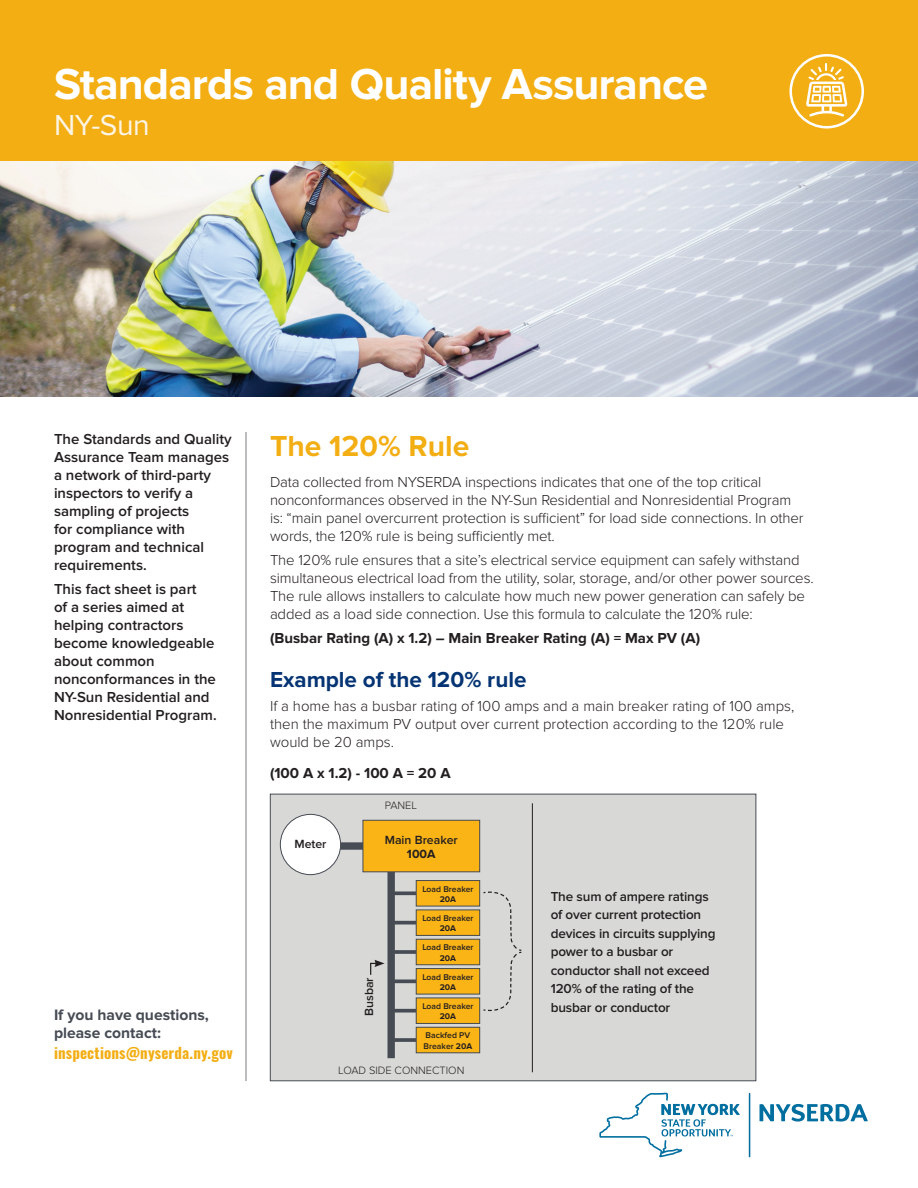
<style>
.page{position:relative;width:918px;height:1188px;background:#fff}
.page>*{position:absolute;margin:0;border:0;box-sizing:border-box;transform-origin:0 0}
.t1{font:700 45px "Proxima Nova";letter-spacing:-.02em;color:#fff}
.t2{font:700 30px "Proxima Nova";color:#f3ae14}
.t3{font:30px "Proxima Nova";color:#fdf5e5}
.t4{font:700 22.5px "Proxima Nova";color:#053474}
.t5{font:700 15.6px/18px "Proxima Nova";color:#464b54}
.t6{font:300 15px/18px "Proxima Nova";letter-spacing:-.01em;color:#231f20}
.t7{font:600 15px/18px "Proxima Nova";color:#231f20}
.t8{font:700 15px "Proxima Nova";color:#231f20}
.t9{font:700 15px "Oswald";letter-spacing:.01em;color:#f3ae14}
.t10{font:600 13.5px/18.5px "Proxima Nova";letter-spacing:-.01em;color:#231f20}
.t11{font:600 12.3px "Proxima Nova";color:#231f20}
.t12{font:700 12.3px "Proxima Nova";color:#231f20}
.t13{font:300 11.1px "Proxima Nova";color:#231f20}
.t14{font:600 8.55px/10.4px "Proxima Nova";color:#231f20}
.t15{font:700 8.55px "Proxima Nova";color:#231f20}
.s1{font-weight:700}
</style>
<div class="page">
<img style="left:0;top:160px;width:918px;height:236px">
<div style="left:0;top:0;width:918px;height:160px;background:#f3ae14"></div>
<svg style="left:789px;top:54px;width:75px;height:75px"></svg>
<hr style="left:246px;top:432px;width:1px;height:649px;background:#787d83">
<div style="left:270px;top:794px;width:486px;height:287px;background:#d8d9d7;border:1px solid #464b54"></div>
<div style="left:335px;top:842px;width:32px;height:8px;background:#464b54"></div>
<div style="left:280px;top:814px;width:61px;height:61px;background:#fff;border-radius:50%"></div>
<div style="left:280px;top:814px;width:61px;height:61px;border:1px solid #464b54;border-radius:50%"></div>
<div style="left:387px;top:867px;width:8px;height:191px;background:#464b54"></div>
<div style="left:363px;top:820px;width:117px;height:52px;background:#fbb416"></div>
<div style="left:363px;top:820px;width:117px;height:52px;border:1px solid #464b54"></div>
<svg style="left:395px;top:891px;width:21px;height:4px"></svg>
<hr style="left:391px;top:921px;width:33px;height:3px;background:#464b54">
<svg style="left:395px;top:950px;width:21px;height:4px"></svg>
<hr style="left:391px;top:980px;width:33px;height:3px;background:#464b54">
<svg style="left:395px;top:1009px;width:21px;height:4px"></svg>
<svg style="left:395px;top:1038px;width:21px;height:4px"></svg>
<div style="left:416px;top:881px;width:64px;height:25px;background:#fbb416"></div>
<div style="left:416px;top:880px;width:64px;height:26px;border:1px solid #464b54"></div>
<div style="left:416px;top:939px;width:64px;height:26px;background:#fbb416"></div>
<div style="left:416px;top:939px;width:64px;height:26px;border:1px solid #464b54"></div>
<div style="left:416px;top:998px;width:64px;height:25px;background:#fbb416"></div>
<div style="left:416px;top:998px;width:64px;height:26px;border:1px solid #464b54"></div>
<div style="left:416px;top:910px;width:64px;height:25px;background:#fbb416"></div>
<div style="left:416px;top:910px;width:64px;height:26px;border:1px solid #464b54"></div>
<div style="left:416px;top:969px;width:64px;height:25px;background:#fbb416"></div>
<div style="left:416px;top:968px;width:64px;height:26px;border:1px solid #464b54"></div>
<div style="left:416px;top:1027px;width:64px;height:26px;background:#fbb416"></div>
<div style="left:416px;top:1027px;width:64px;height:26px;border:1px solid #464b54"></div>
<svg style="left:370px;top:960px;width:15px;height:15px"></svg>
<svg style="left:483px;top:891px;width:39px;height:121px"></svg>
<hr style="left:532px;top:803px;width:1px;height:269px;background:#231f20">
<svg style="left:760px;top:1104px;width:108px;height:18px"></svg>
<hr style="left:749px;top:1093px;width:1px;height:64px;background:#006e9f">
<svg style="left:599px;top:1093px;width:141px;height:64px"></svg>
<h1 class="t1" style="left:54px;top:58px;width:655px">Standards and Quality Assurance</h1>
<h2 class="t3" style="left:54px;top:108px;width:97px">NY-Sun</h2>
<p class="t7" style="left:54px;top:430px;width:179px">The Standards and Quality<br>Assurance Team manages a network of third-party inspectors to verify a sampling of projects<br>for compliance with program and technical requirements.</p>
<p class="t7" style="left:54px;top:580px;width:164px">This fact sheet is part<br>of a series aimed at helping contractors become knowledgeable about common nonconformances in the<br>NY-Sun Residential and<br>Nonresidential Program.</p>
<p class="t5" style="left:54px;top:1006px;width:157px">If you have questions, please contact:</p>
<p class="t9" style="left:54px;top:1045px;width:180px">inspections@nyserda.ny.gov</p>
<h2 class="t2" style="left:270px;top:428px;width:201px">The 120% Rule</h2>
<p class="t6" style="left:270px;top:473px;width:535px">Data collected from NYSERDA inspections indicates that one of the top critical nonconformances observed in the NY-Sun Residential and Nonresidential Program is: “main panel overcurrent protection is sufficient” for load side connections. In other words, the 120% rule is being sufficiently met.</p>
<p class="t6" style="left:270px;top:551px;width:545px">The 120% rule ensures that a site’s electrical service equipment can safely withstand simultaneous electrical load from the utility, solar, storage, and/or other power sources.<br>The rule allows installers to calculate how much new power generation can safely be added as a load side connection. Use this formula to calculate the 120% rule:</p>
<p class="t8" style="left:270px;top:630px;width:432px">(Busbar Rating (A) x 1.2) – Main Breaker Rating (A) = Max PV (A)</p>
<h3 class="t4" style="left:270px;top:666px;width:258px">Example of the 120% rule</h3>
<p class="t6" style="left:270px;top:697px;width:526px">If a home has a busbar rating of 100 amps and a main breaker rating of 100 amps, then the maximum PV output over current protection according to the 120% rule would be 20 amps.</p>
<p class="t8" style="left:270px;top:765px;width:182px">(100 A x 1.2) - 100 A = 20 A</p>
<p class="t11" style="left:294px;top:837px;width:34px">Meter</p>
<p class="t13" style="left:385px;top:799px;width:34px">PANEL</p>
<p class="t11" style="left:385px;top:832px;width:75px">Main Breaker</p>
<p class="t12" style="left:407px;top:847px;width:30px">100A</p>
<p class="t14" style="left:422px;top:884px;width:53px">Load Breaker</p>
<p class="t15" style="left:440px;top:894px;width:18px">20A</p>
<p class="t14" style="left:422px;top:913px;width:53px">Load Breaker</p>
<p class="t15" style="left:440px;top:923px;width:18px">20A</p>
<p class="t11" style="left:362px;top:1016px;width:40px;rotate:-90deg">Busbar</p>
<p class="t14" style="left:422px;top:942px;width:53px">Load Breaker</p>
<p class="t15" style="left:440px;top:953px;width:18px">20A</p>
<p class="t14" style="left:422px;top:972px;width:53px">Load Breaker</p>
<p class="t15" style="left:440px;top:982px;width:18px">20A</p>
<p class="t14" style="left:422px;top:1001px;width:53px">Load Breaker</p>
<p class="t15" style="left:440px;top:1011px;width:18px">20A</p>
<p class="t14" style="left:424px;top:1030px;width:50px">Backfed PV<br>Breaker <span class="s1">20A</span></p>
<p class="t13" style="left:338px;top:1064px;width:128px">LOAD SIDE CONNECTION</p>
<p class="t10" style="left:551px;top:888px;width:166px">The sum of ampere ratings of over current protection devices in circuits supplying power to a busbar or conductor shall not exceed<br>120% of the rating of the busbar or conductor</p>
</div>
